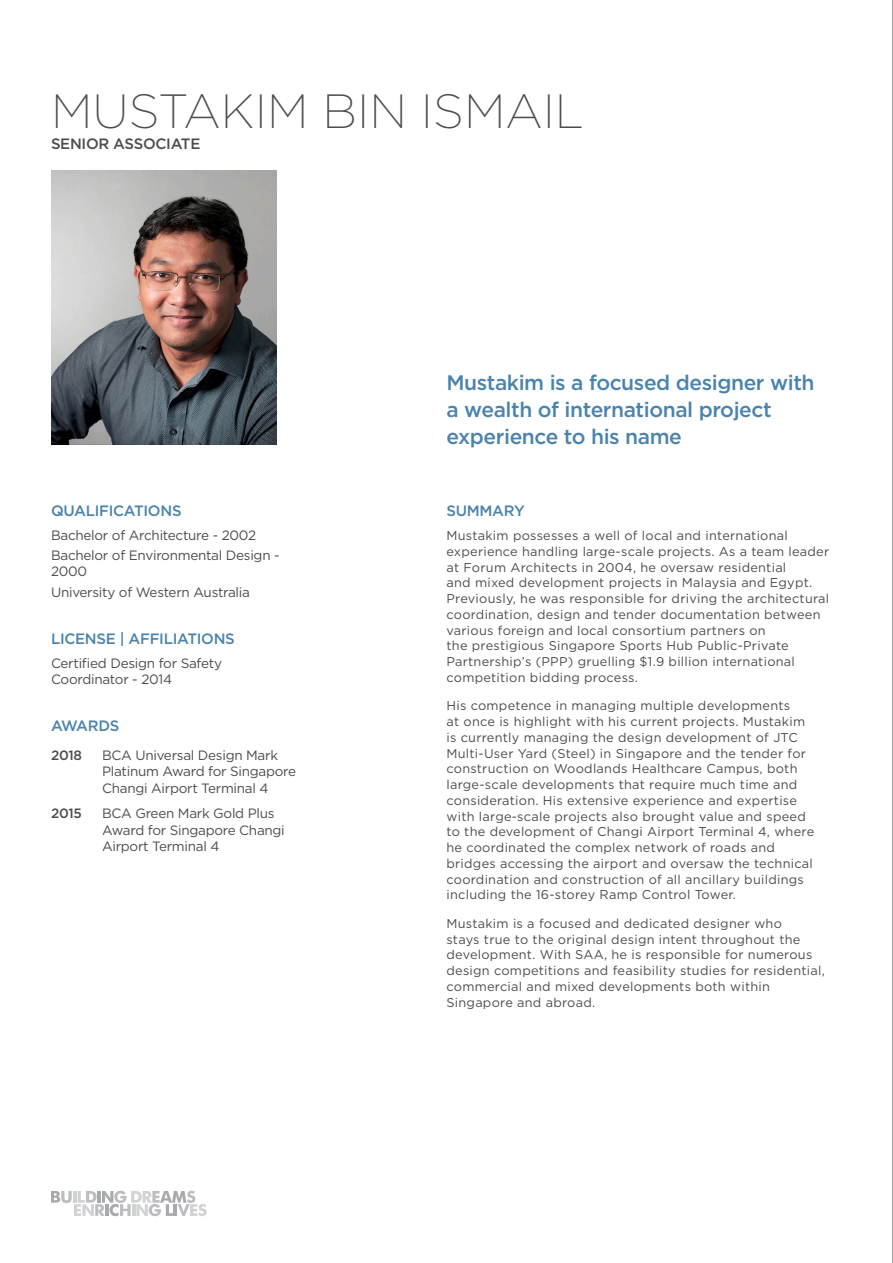
<style>
.page{position:relative;width:893px;height:1263px;background:#fff}
.page>*{position:absolute;margin:0;border:0;box-sizing:border-box;transform-origin:0 0}
.t1{font:200 48px "Gotham";color:#4b4c4d}
.t2{font:500 21px/27px "Gotham";letter-spacing:-.02em;color:#4a83ad}
.t3{font:500 15px "Gotham";letter-spacing:-.02em;color:#4a83ad}
.t4{font:500 15px "Gotham";letter-spacing:-.02em;color:#4b4c4d}
.Paragraph_Style_2{font:13.5px/16.5px "Gotham";letter-spacing:-.02em;color:#4b4c4d}
.Paragraph_Style_2-2{font:500 13.5px "Gotham";letter-spacing:-.02em;color:#4b4c4d}
.t5{font:12.75px/15.8px "Gotham";letter-spacing:.02em;color:#4b4c4d}
</style>
<div class="page">
<svg style="left:51px;top:1191px;width:156px;height:25px"></svg>
<hr style="left:892px;top:0;width:1px;height:1263px;background:#4b4c4d">
<img style="left:51px;top:170px;width:225px;height:274px">
<p class="t1" style="left:51px;top:81px;width:534px">MUSTAKIM BIN ISMAIL</p>
<p class="t4" style="left:51px;top:134px;width:151px">SENIOR ASSOCIATE</p>
<p class="t3" style="left:51px;top:501px;width:132px">QUALIFICATIONS</p>
<p class="Paragraph_Style_2" style="left:51px;top:526px;width:207px">Bachelor of Architecture - 2002</p>
<p class="Paragraph_Style_2" style="left:51px;top:546px;width:230px">Bachelor of Environmental Design -<br>2000</p>
<p class="Paragraph_Style_2" style="left:51px;top:584px;width:200px">University of Western Australia</p>
<p class="t3" style="left:51px;top:629px;width:185px">LICENSE | AFFILIATIONS</p>
<p class="Paragraph_Style_2" style="left:51px;top:654px;width:172px">Certified Design for Safety<br>Coordinator - 2014</p>
<p class="t3" style="left:51px;top:716px;width:70px">AWARDS</p>
<p class="Paragraph_Style_2-2" style="left:51px;top:746px;width:33px">2018</p>
<p class="Paragraph_Style_2" style="left:102px;top:747px;width:196px">BCA Universal Design Mark<br>Platinum Award for Singapore<br>Changi Airport Terminal 4</p>
<p class="Paragraph_Style_2-2" style="left:51px;top:804px;width:32px">2015</p>
<p class="Paragraph_Style_2" style="left:102px;top:805px;width:184px">BCA Green Mark Gold Plus<br>Award for Singapore Changi<br>Airport Terminal 4</p>
<p class="t2" style="left:446px;top:369px;width:370px">Mustakim is a focused designer with a wealth of international project experience to his name</p>
<p class="t3" style="left:446px;top:501px;width:80px">SUMMARY</p>
<p class="t5" style="left:446px;top:527px;width:384px">Mustakim possesses a well of local and international experience handling large-scale projects. As a team leader at Forum Architects in 2004, he oversaw residential<br>and mixed development projects in Malaysia and Egypt.<br>Previously, he was responsible for driving the architectural coordination, design and tender documentation between various foreign and local consortium partners on<br>the prestigious Singapore Sports Hub Public-Private Partnership’s (PPP) gruelling $1.9 billion international competition bidding process.</p>
<p class="t5" style="left:446px;top:698px;width:369px">His competence in managing multiple developments<br>at once is highlight with his current projects. Mustakim is currently managing the design development of JTC Multi-User Yard (Steel) in Singapore and the tender for construction on Woodlands Healthcare Campus, both large-scale developments that require much time and consideration. His extensive experience and expertise with large-scale projects also brought value and speed to the development of Changi Airport Terminal 4, where he coordinated the complex network of roads and bridges accessing the airport and oversaw the technical coordination and construction of all ancillary buildings including the 16-storey Ramp Control Tower.</p>
<p class="t5" style="left:446px;top:915px;width:380px">Mustakim is a focused and dedicated designer who<br>stays true to the original design intent throughout the development. With SAA, he is responsible for numerous design competitions and feasibility studies for residential, commercial and mixed developments both within Singapore and abroad.</p>
</div>
